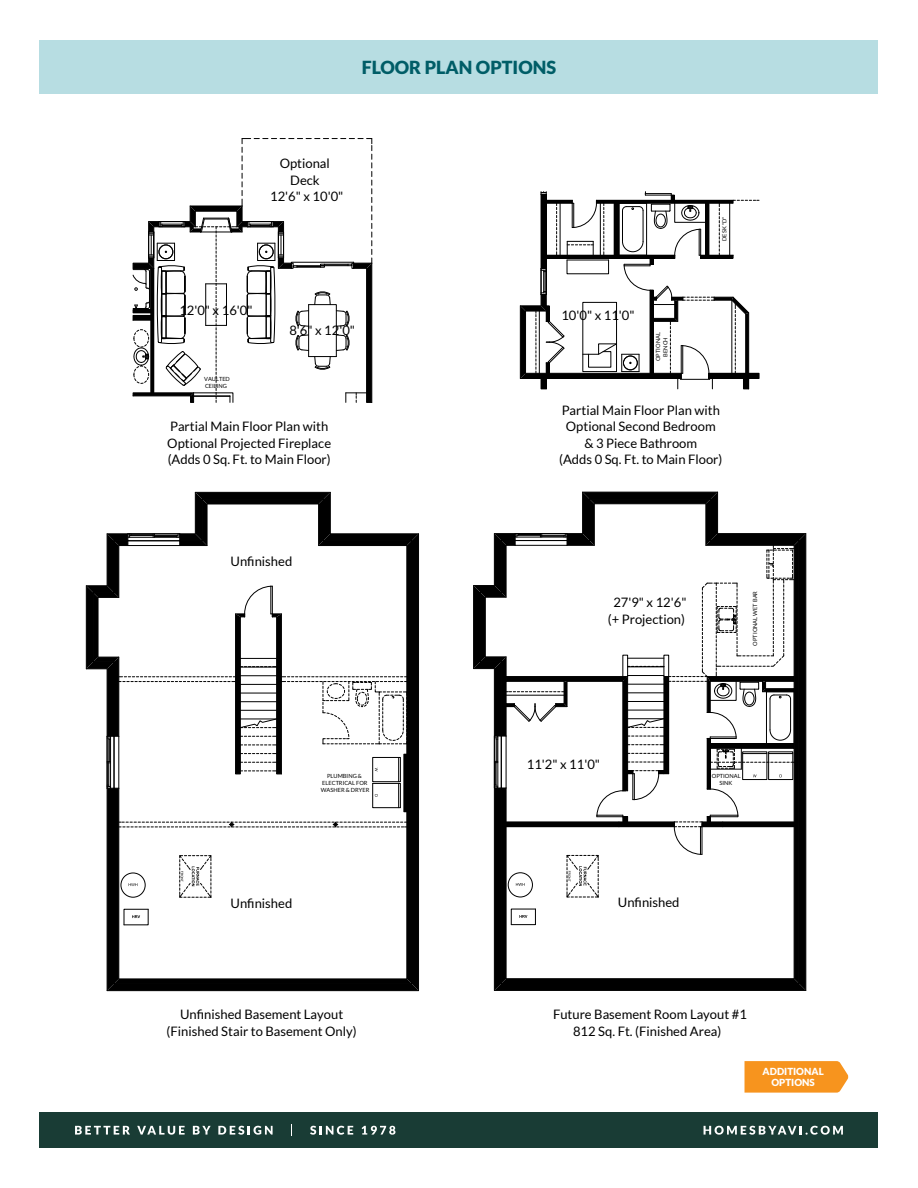
<style>
.page{position:relative;width:918px;height:1188px;background:#fff}
.page>*{position:absolute;margin:0;border:0;box-sizing:border-box;transform-origin:0 0}
.t1{font:900 18px "Lato";color:#005d67}
.t2{font:13.05px/16.5px "Lato";color:#000;text-align:center}
.t3{font:900 9.75px/10.5px "Lato";color:#fff;text-align:center}
.t4{font:5.7px/7.2px "Lato";color:#000;text-align:center}
</style>
<div class="page">
<svg style="left:520px;top:191px;width:239px;height:198px"></svg>
<svg style="left:133px;top:138px;width:240px;height:265px"></svg>
<svg style="left:86px;top:492px;width:333px;height:499px"></svg>
<hr style="left:494px;top:990px;width:312px;height:1px;background:#000">
<hr style="left:806px;top:534px;width:1px;height:456px;background:#000">
<hr style="left:473px;top:586px;width:1px;height:83px;background:#000">
<svg style="left:474px;top:492px;width:332px;height:498px"></svg>
<div style="left:40px;top:1113px;width:838px;height:35px;background:#193c35"></div>
<svg style="left:75px;top:1126px;width:55px;height:9px"></svg>
<svg style="left:137px;top:1126px;width:48px;height:9px"></svg>
<svg style="left:193px;top:1126px;width:18px;height:9px"></svg>
<svg style="left:218px;top:1126px;width:55px;height:9px"></svg>
<svg style="left:310px;top:1126px;width:43px;height:9px"></svg>
<svg style="left:362px;top:1126px;width:33px;height:9px"></svg>
<svg style="left:704px;top:1126px;width:139px;height:9px"></svg>
<div style="left:40px;top:40px;width:838px;height:54px;background:#b7dde2"></div>
<svg style="left:745px;top:1061px;width:103px;height:32px;background:#f7992a"></svg>
<h1 class="t1" style="left:362px;top:57px;width:196px">FLOOR PLAN OPTIONS</h1>
<p class="t2" style="left:270px;top:155px;width:75px">Optional<br>Deck<br>12'6" x 10'0"</p>
<p class="t2" style="left:179px;top:301px;width:75px">12'0" x 16'0"</p>
<p class="t2" style="left:289px;top:322px;width:67px">8'6" x 12'0"</p>
<p class="t4" style="left:204px;top:375px;width:27px;text-align:left">VAULTED<br>CEILING</p>
<p class="t2" style="left:167px;top:418px;width:165px;text-align:left">Partial Main Floor Plan with<br>Optional Projected Fireplace (Adds 0 Sq. Ft. to Main Floor)</p>
<p class="t2" style="left:561px;top:307px;width:75px">10'0" x 11'0"</p>
<p class="t4" style="left:654px;top:361px;width:30px;rotate:-90deg">OPTIONAL<br>BENCH</p>
<p class="t4" style="left:721px;top:241px;width:26px;rotate:-90deg">DESK "D"</p>
<p class="t2" style="left:559px;top:402px;width:165px">Partial Main Floor Plan with<br>Optional Second Bedroom<br>&amp; 3 Piece Bathroom<br>(Adds 0 Sq. Ft. to Main Floor)</p>
<p class="t2" style="left:231px;top:553px;width:63px">Unfinished</p>
<p class="t2" style="left:608px;top:594px;width:80px">27'9" x 12'6" (+ Projection)</p>
<p class="t4" style="left:752px;top:646px;width:56px;rotate:-90deg">OPTIONAL WET BAR</p>
<p class="t4" style="left:321px;top:772px;width:50px">PLUMBING &amp;<br>ELECTRICAL FOR<br>WASHER &amp; DRYER</p>
<p class="t2" style="left:231px;top:895px;width:63px">Unfinished</p>
<p class="t2" style="left:527px;top:756px;width:75px">11'2" x 11'0"</p>
<p class="t4" style="left:712px;top:772px;width:30px">OPTIONAL<br>SINK</p>
<p class="t2" style="left:618px;top:894px;width:63px">Unfinished</p>
<p class="t2" style="left:167px;top:1006px;width:192px">Unfinished Basement Layout (Finished Stair to Basement Only)</p>
<p class="t2" style="left:553px;top:1006px;width:195px">Future Basement Room Layout #1<br>812 Sq. Ft. (Finished Area)</p>
<p class="t3" style="left:763px;top:1066px;width:63px">ADDITIONAL<br>OPTIONS</p>
</div>
